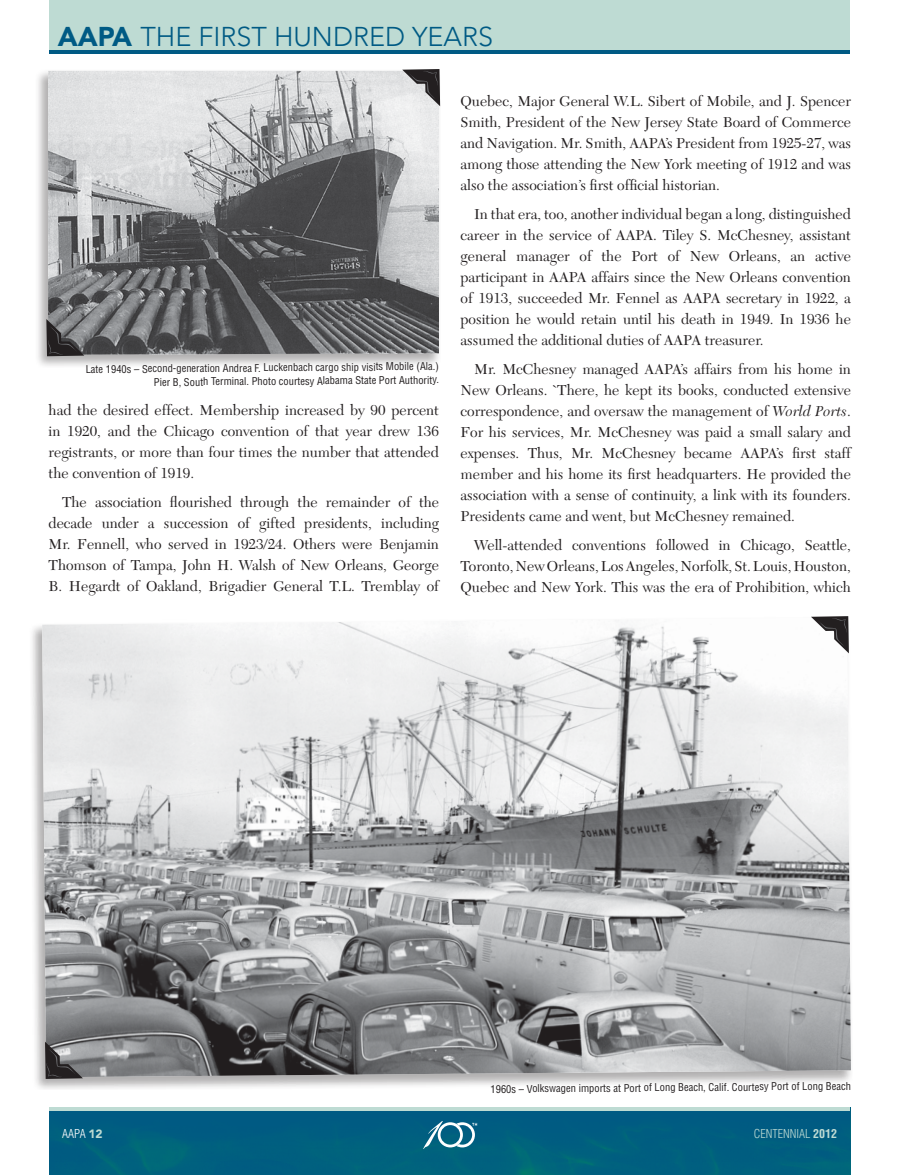
<style>
.page{position:relative;width:905px;height:1175px;background:#fff}
.page>*{position:absolute;margin:0;border:0;box-sizing:border-box;transform-origin:0 0}
.t1{font:300 27px "Avenir LT Std";letter-spacing:.24em;color:#005a84}
.t2{font:15px/21px "New Caledonia LT Std";color:#231f20;text-align:justify}
.t3{font:300 condensed 12px "Helvetica LT Std";color:#bedbd3}
.t4{font:300 condensed 12px "Helvetica LT Std";color:#fff}
.t5{font:condensed 10.5px/13.8px "Helvetica LT Std";color:#231f20;text-align:right}
.s1{font-weight:900}
.s2{font-style:italic}
.s3{font-family:"Avenir LT Std";font-weight:900;font-stretch:normal;color:#bedbd3}
.s4{font-weight:700}
</style>
<div class="page">
<div style="left:49px;top:1161px;width:801px;height:13px;background:#00617f"></div>
<div style="left:49px;top:1107px;width:801px;height:54px;background:#005a84"></div>
<div style="left:49px;top:0;width:801px;height:54px;background:#bedbd3"></div>
<svg style="left:423px;top:1121px;width:54px;height:28px"></svg>
<hr style="left:49px;top:1107px;width:801px;height:3px;background:#bedbd3">
<hr style="left:49px;top:51px;width:801px;height:3px;background:#005a84">
<div style="left:27px;top:614px;width:825px;height:476px;background:#231f20;opacity:.35"></div>
<img style="left:42px;top:617px;width:808px;height:460px">
<div style="left:33px;top:68px;width:408px;height:300px;background:#231f20;opacity:.35"></div>
<img style="left:48px;top:71px;width:391px;height:284px">
<svg style="left:46px;top:319px;width:38px;height:37px"></svg>
<svg style="left:402px;top:69px;width:38px;height:37px"></svg>
<svg style="left:45px;top:1041px;width:38px;height:37px"></svg>
<svg style="left:811px;top:616px;width:37px;height:37px"></svg>
<h1 class="t1" style="left:58px;top:21px;width:437px"><span class="s1">AAPA</span> THE FIRST HUNDRED YEARS</h1>
<p class="t5" style="left:86px;top:364px;width:355px;rotate:-1deg">Late 1940s – Second-generation Andrea F. Luckenbach cargo ship visits Mobile (Ala.)<br>Pier B, South Terminal. Photo courtesy Alabama State Port Authority.</p>
<p class="t2" style="left:49px;top:399px;width:392px">had the desired effect. Membership increased by 90 percent in 1920, and the Chicago convention of that year drew 136 registrants, or more than four times the number that attended the convention of 1919.</p>
<p class="t2" style="left:49px;top:491px;width:392px;text-indent:14px">The association flourished through the remainder of the decade under a succession of gifted presidents, including Mr. Fennell, who served in 1923/24. Others were Benjamin Thomson of Tampa, John H. Walsh of New Orleans, George B. Hegardt of Oakland, Brigadier General T.L. Tremblay of</p>
<p class="t2" style="left:460px;top:91px;width:392px">Quebec, Major General W.L. Sibert of Mobile, and J. Spencer Smith, President of the New Jersey State Board of Commerce and Navigation. Mr. Smith, AAPA’s President from 1925-27, was among those attending the New York meeting of 1912 and was also the association’s first official historian.</p>
<p class="t2" style="left:460px;top:204px;width:392px;text-indent:14px">In that era, too, another individual began a long, distinguished career in the service of AAPA. Tiley S. McChesney, assistant general manager of the Port of New Orleans, an active participant in AAPA affairs since the New Orleans convention of 1913, succeeded Mr. Fennel as AAPA secretary in 1922, a position he would retain until his death in 1949. In 1936 he assumed the additional duties of AAPA treasurer.</p>
<p class="t2" style="left:460px;top:359px;width:392px;text-indent:14px">Mr. McChesney managed AAPA’s affairs from his home in New Orleans. `There, he kept its books, conducted extensive correspondence, and oversaw the management of <span class="s2">World Ports</span>.<br>For his services, Mr. McChesney was paid a small salary and expenses. Thus, Mr. McChesney became AAPA’s first staff member and his home its first headquarters. He provided the association with a sense of continuity, a link with its founders.<br>Presidents came and went, but McChesney remained.</p>
<p class="t2" style="left:460px;top:535px;width:392px;text-indent:14px">Well-attended conventions followed in Chicago, Seattle, Toronto, New Orleans, Los Angeles, Norfolk, St. Louis, Houston, Quebec and New York. This was the era of Prohibition, which</p>
<p class="t5" style="left:490px;top:1083px;width:362px;rotate:-1deg">1960s – Volkswagen imports at Port of Long Beach, Calif. Courtesy Port of Long Beach</p>
<p class="t4" style="left:62px;top:1126px;width:42px">AAPA <span class="s3">12</span></p>
<p class="t3" style="left:753px;top:1126px;width:85px">CENTENNIAL <span class="s4">2012</span></p>
</div>
